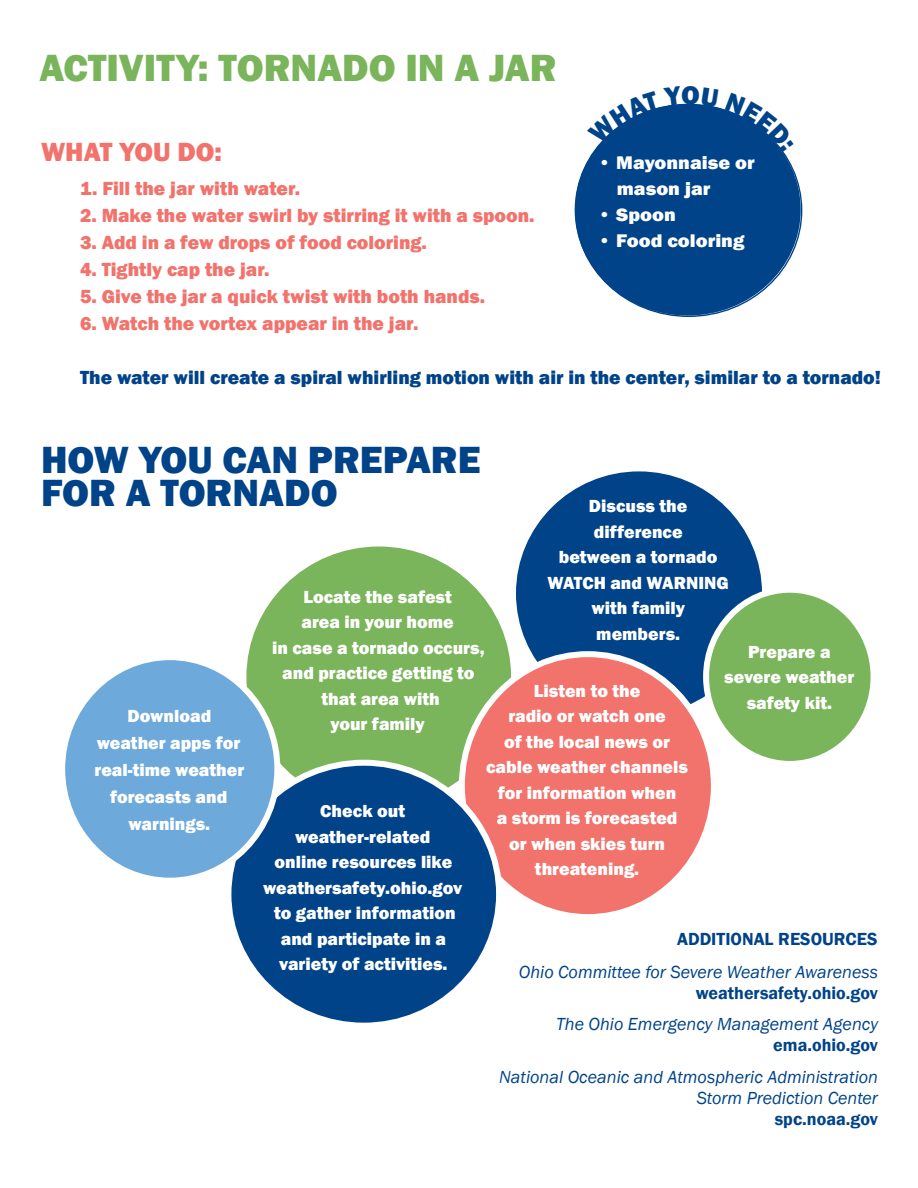
<style>
.page{position:relative;width:918px;height:1188px;background:#fff}
.page>*{position:absolute;margin:0;border:0;box-sizing:border-box;transform-origin:0 0}
.t1{font:800 39px/33px "Franklin Gothic";color:#004389}
.t2{font:800 39px "Franklin Gothic";color:#7ab45b}
.t3{font:800 27px "Franklin Gothic";color:#f2726c}
.t4{font:800 19.5px "Franklin Gothic";color:#f2726c}
.t5{font:800 19.5px "Franklin Gothic";color:#004389}
.t6{font:800 18.75px/26px "Franklin Gothic";color:#fff;scale:1.07 1}
.t7{font:800 18px/25.5px "Franklin Gothic";color:#fff;text-align:center}
.t8{font:italic 18px/21px "Franklin Gothic";color:#004389;text-align:right}
.t9{font:600 18px "Franklin Gothic";color:#004389}
</style>
<div class="page">
<div style="left:243px;top:544px;width:271px;height:266px;background:#7ab45b;border-radius:50%"></div>
<div style="left:514px;top:469px;width:250px;height:249px;background:#004389;border-radius:50%"></div>
<div style="left:462px;top:654px;width:252px;height:263px;background:#f2726c;border-radius:50%"></div>
<div style="left:459px;top:651px;width:258px;height:269px;border:6px solid #fff;border-radius:50%"></div>
<div style="left:228px;top:763px;width:271px;height:263px;background:#004389;border-radius:50%"></div>
<div style="left:225px;top:760px;width:277px;height:269px;border:6px solid #fff;border-radius:50%"></div>
<div style="left:62px;top:657px;width:215px;height:224px;background:#6da9db;border-radius:50%"></div>
<div style="left:59px;top:654px;width:221px;height:230px;border:6px solid #fff;border-radius:50%"></div>
<div style="left:706px;top:590px;width:168px;height:174px;background:#7ab45b;border-radius:50%"></div>
<div style="left:703px;top:587px;width:174px;height:180px;border:6px solid #fff;border-radius:50%"></div>
<svg style="left:569px;top:101px;width:236px;height:221px"></svg>
<div style="left:575px;top:104px;width:226px;height:212px;background:#004389;border-radius:50%"></div>
<svg style="left:594px;top:101px;width:124px;height:43px"></svg>
<svg style="left:725px;top:107px;width:61px;height:45px"></svg>
<p class="t2" style="left:40px;top:43px;width:519px">ACTIVITY: TORNADO IN A JAR</p>
<p class="t3" style="left:41px;top:134px;width:182px">WHAT YOU DO:</p>
<p class="t4" style="left:80px;top:176px;width:222px">1. Fill the jar with water.</p>
<p class="t4" style="left:80px;top:203px;width:456px">2. Make the water swirl by stirring it with a spoon.</p>
<p class="t4" style="left:80px;top:230px;width:348px">3. Add in a few drops of food coloring.</p>
<p class="t4" style="left:80px;top:257px;width:191px">4. Tightly cap the jar.</p>
<p class="t4" style="left:80px;top:284px;width:407px">5. Give the jar a quick twist with both hands.</p>
<p class="t4" style="left:80px;top:311px;width:340px">6. Watch the vortex appear in the jar.</p>
<p class="t5" style="left:80px;top:365px;width:802px">The water will create a spiral whirling motion with air in the center, similar to a tornado!</p>
<p class="t6" style="left:617px;top:150px;width:130px;text-indent:-19px">• Mayonnaise or mason jar</p>
<p class="t6" style="left:598px;top:202px;width:74px">• Spoon</p>
<p class="t6" style="left:598px;top:228px;width:138px">• Food coloring</p>
<p class="t1" style="left:41px;top:443px;width:441px">HOW YOU CAN PREPARE<br>FOR A TORNADO</p>
<p class="t7" style="left:548px;top:493px;width:183px">Discuss the difference<br>between a tornado<br>WATCH and WARNING</p>
<p class="t7" style="left:592px;top:595px;width:95px">with family</p>
<p class="t7" style="left:596px;top:621px;width:85px">members.</p>
<p class="t7" style="left:302px;top:584px;width:154px;text-align:left">Locate the safest area in your home</p>
<p class="t7" style="left:272px;top:635px;width:214px">in case a tornado occurs,</p>
<p class="t7" style="left:282px;top:660px;width:194px">and practice getting to</p>
<p class="t7" style="left:322px;top:686px;width:120px">that area with</p>
<p class="t7" style="left:330px;top:711px;width:96px">your family</p>
<p class="t7" style="left:724px;top:639px;width:132px">Prepare a severe weather safety kit.</p>
<p class="t7" style="left:486px;top:678px;width:203px">Listen to the<br>radio or watch one<br>of the local news or cable weather channels</p>
<p class="t7" style="left:498px;top:780px;width:180px">for information when</p>
<p class="t7" style="left:497px;top:805px;width:182px">a storm is forecasted</p>
<p class="t7" style="left:509px;top:831px;width:158px">or when skies turn threatening.</p>
<p class="t7" style="left:97px;top:703px;width:145px;line-height:27px">Download weather apps for</p>
<p class="t7" style="left:95px;top:757px;width:151px;line-height:27px">real-time weather forecasts and warnings.</p>
<p class="t7" style="left:274px;top:798px;width:179px">Check out weather-related online resources like</p>
<p class="t7" style="left:263px;top:875px;width:201px">weathersafety.ohio.gov</p>
<p class="t7" style="left:274px;top:900px;width:183px;text-align:left">to gather information and participate in a variety of activities.</p>
<p class="t9" style="left:677px;top:928px;width:202px">ADDITIONAL RESOURCES</p>
<p class="t8" style="left:519px;top:961px;width:361px">Ohio Committee for Severe Weather Awareness</p>
<p class="t9" style="left:696px;top:981px;width:184px">weathersafety.ohio.gov</p>
<p class="t8" style="left:556px;top:1014px;width:323px">The Ohio Emergency Management Agency</p>
<p class="t9" style="left:773px;top:1034px;width:106px">ema.ohio.gov</p>
<p class="t8" style="left:499px;top:1066px;width:380px">National Oceanic and Atmospheric Administration<br>Storm Prediction Center</p>
<p class="t9" style="left:775px;top:1107px;width:105px">spc.noaa.gov</p>
</div>
